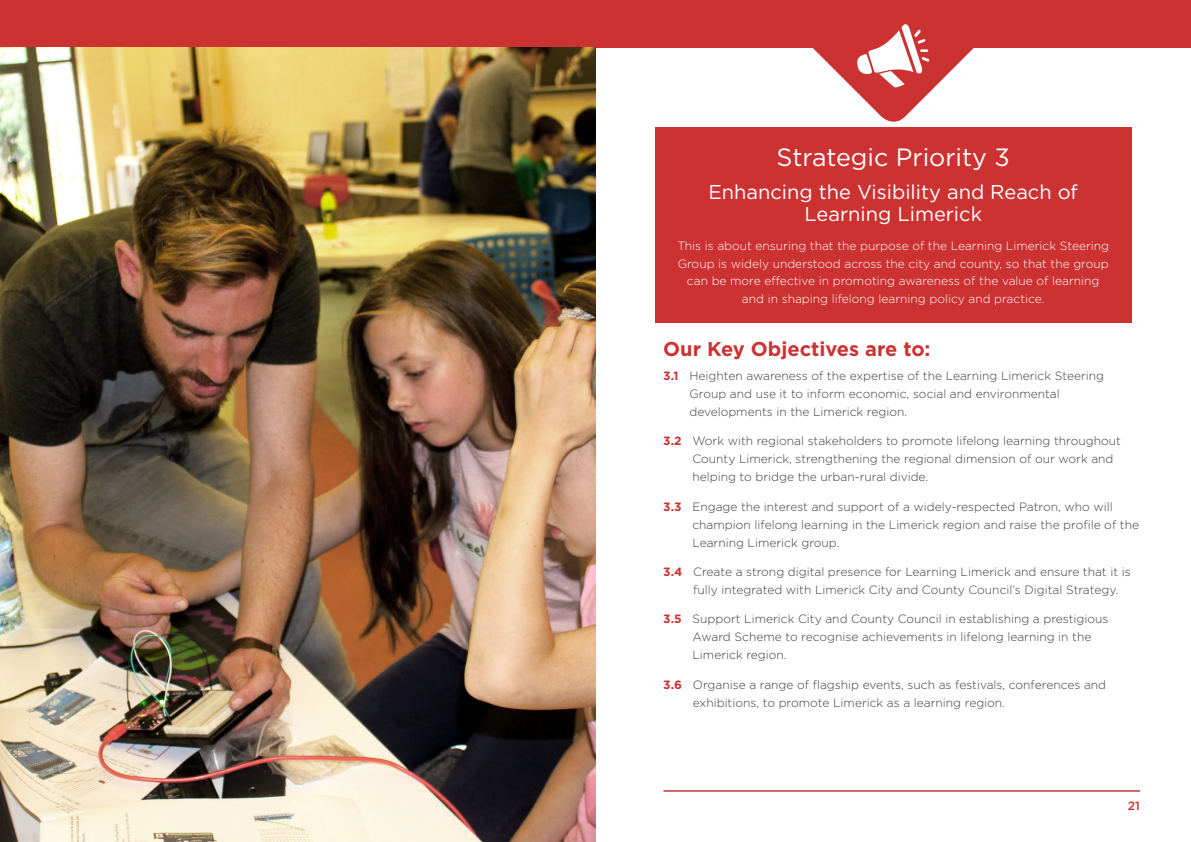
<style>
.page{position:relative;width:1191px;height:842px;background:#fff}
.page>*{position:absolute;margin:0;border:0;box-sizing:border-box;transform-origin:0 0}
.t1{font:25px "Gotham";color:#fff}
.t2{font:20px/22px "Gotham";color:#fff;text-align:center}
.t3{font:700 20px "Gotham";color:#cd3232}
.t4{font:300 12px/18px "Gotham";color:#3e3e3f}
.t5{font:300 12px/17.5px "Gotham";color:#fff;text-align:center}
.t6{font:500 12px "Gotham";color:#cd3232}
.s1{font-weight:700;color:#cd3232}
</style>
<div class="page">
<hr style="left:663px;top:790px;width:477px;height:2px;background:#cd3232">
<div style="left:0;top:0;width:595px;height:47px;background:#cd3232"></div>
<div style="left:595px;top:0;width:596px;height:47px;background:#cd3232"></div>
<img style="left:0;top:47px;width:595px;height:795px">
<div style="left:655px;top:128px;width:476px;height:195px;background:#cd3232"></div>
<svg style="left:792px;top:24px;width:202px;height:104px"></svg>
<p class="t1" style="left:776px;top:142px;width:235px">Strategic Priority 3</p>
<p class="t2" style="left:708px;top:181px;width:371px">Enhancing the Visibility and Reach of<br>Learning Limerick</p>
<p class="t5" style="left:677px;top:237px;width:433px">This is about ensuring that the purpose of the Learning Limerick Steering Group is widely understood across the city and county, so that the group can be more effective in promoting awareness of the value of learning and in shaping lifelong learning policy and practice.</p>
<p class="t3" style="left:663px;top:337px;width:269px">Our Key Objectives are to:</p>
<p class="t4" style="left:689px;top:367px;width:416px;text-indent:-26px"><span class="s1">3.1</span> Heighten awareness of the expertise of the Learning Limerick Steering<br>Group and use it to inform economic, social and environmental developments in the Limerick region.</p>
<p class="t4" style="left:692px;top:432px;width:430px;text-indent:-29px"><span class="s1">3.2</span> Work with regional stakeholders to promote lifelong learning throughout<br>County Limerick, strengthening the regional dimension of our work and helping to bridge the urban-rural divide.</p>
<p class="t4" style="left:692px;top:497px;width:448px;text-indent:-29px"><span class="s1">3.3</span> Engage the interest and support of a widely-respected Patron, who will champion lifelong learning in the Limerick region and raise the profile of the<br>Learning Limerick group.</p>
<p class="t4" style="left:693px;top:563px;width:439px;text-indent:-30px"><span class="s1">3.4</span> Create a strong digital presence for Learning Limerick and ensure that it is fully integrated with Limerick City and County Council’s Digital Strategy.</p>
<p class="t4" style="left:692px;top:610px;width:417px;text-indent:-29px"><span class="s1">3.5</span> Support Limerick City and County Council in establishing a prestigious<br>Award Scheme to recognise achievements in lifelong learning in the<br>Limerick region.</p>
<p class="t4" style="left:693px;top:675px;width:415px;text-indent:-30px"><span class="s1">3.6</span> Organise a range of flagship events, such as festivals, conferences and exhibitions, to promote Limerick as a learning region.</p>
<p class="t6" style="left:1127px;top:799px;width:14px">21</p>
</div>
